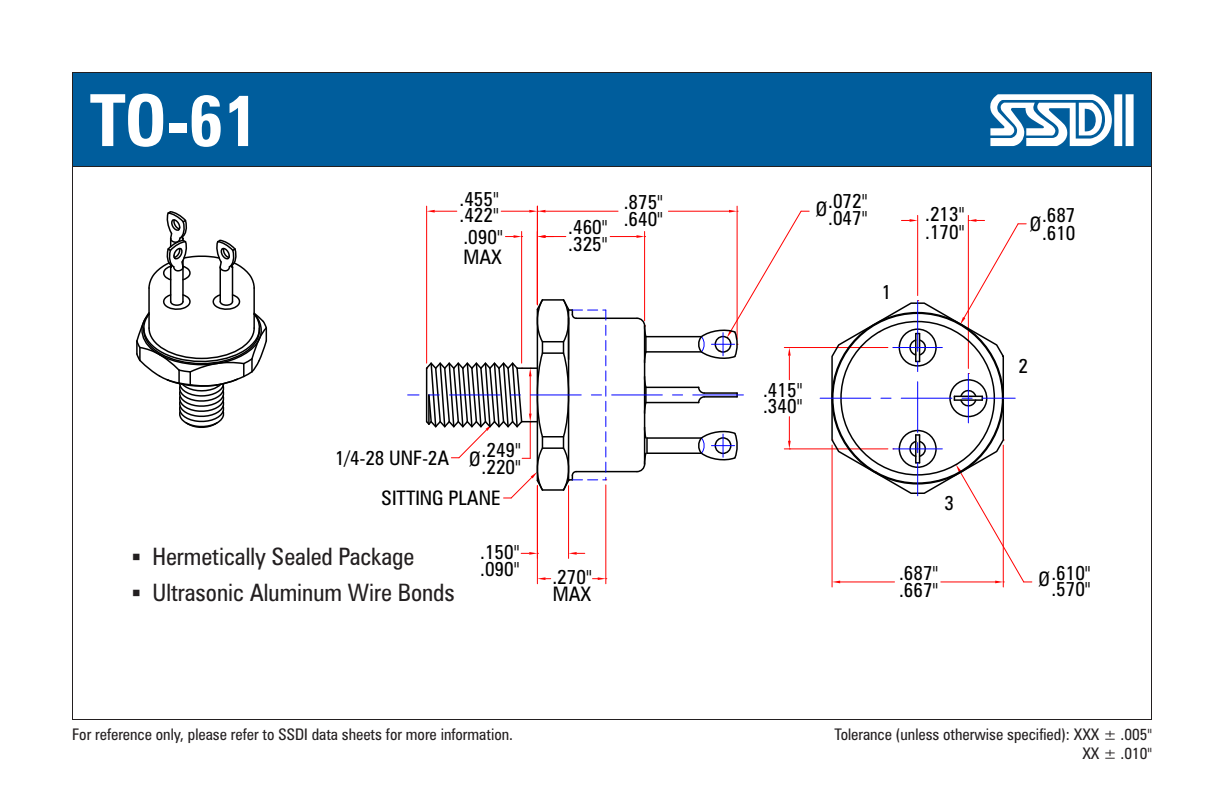
<style>
.page{position:relative;width:1224px;height:792px;background:#fff}
.page>*{position:absolute;margin:0;border:0;box-sizing:border-box;transform-origin:0 0}
.t1{font:700 condensed 72px "Zurich BT";color:#fff}
.t2{font:condensed 24px "Zurich BT";color:#231f20}
.t3{font:condensed 20px/17px "Zurich BT";color:#000}
.t4{font:condensed 16px "Zurich BT";color:#231f20}
.s1{font-family:"Century";font-stretch:normal}
</style>
<div class="page">
<div style="left:72px;top:72px;width:1080px;height:94px;background:#005d9c"></div>
<div style="left:72px;top:72px;width:1080px;height:95px;border:1px solid #231f20"></div>
<svg style="left:990px;top:94px;width:122px;height:52px"></svg>
<div style="left:1114px;top:94px;width:8px;height:52px;background:#fff"></div>
<div style="left:1126px;top:94px;width:8px;height:52px;background:#fff"></div>
<svg style="left:136px;top:211px;width:132px;height:217px"></svg>
<hr style="left:426px;top:206px;width:1px;height:157px;background:#f00">
<hr style="left:568px;top:486px;width:1px;height:72px;background:#f00">
<svg style="left:569px;top:552px;width:16px;height:3px"></svg>
<svg style="left:521px;top:552px;width:16px;height:3px"></svg>
<hr style="left:832px;top:445px;width:1px;height:142px;background:#f00">
<hr style="left:1003px;top:445px;width:1px;height:142px;background:#f00">
<hr style="left:537px;top:206px;width:1px;height:99px;background:#f00">
<hr style="left:737px;top:206px;width:1px;height:133px;background:#f00">
<hr style="left:537px;top:486px;width:1px;height:98px;background:#f00">
<hr style="left:605px;top:485px;width:1px;height:99px;background:#f00">
<svg style="left:537px;top:577px;width:14px;height:3px"></svg>
<svg style="left:593px;top:577px;width:14px;height:3px"></svg>
<hr style="left:784px;top:347px;width:104px;height:1px;background:#f00">
<hr style="left:784px;top:449px;width:104px;height:1px;background:#f00">
<hr style="left:917px;top:215px;width:1px;height:81px;background:#f00">
<hr style="left:968px;top:215px;width:1px;height:153px;background:#f00">
<svg style="left:408px;top:210px;width:401px;height:289px"></svg>
<svg style="left:820px;top:219px;width:212px;height:364px"></svg>
<p class="t1" style="left:89px;top:77px;width:172px">TO-61</p>
<p class="t3" style="left:460px;top:190px;width:41px;line-height:16.2px">.455" .422"</p>
<p class="t3" style="left:464px;top:226px;width:41px;line-height:20px">.090"<br>MAX</p>
<p class="t3" style="left:568px;top:218px;width:41px">.460" .325"</p>
<p class="t3" style="left:624px;top:193px;width:41px">.875" .640"</p>
<p class="t3" style="left:335px;top:449px;width:116px">1/4-28 UNF-2A</p>
<p class="t3" style="left:469px;top:442px;width:53px;text-align:right">Ø.249" .220"</p>
<p class="t3" style="left:382px;top:489px;width:120px">SITTING PLANE</p>
<p class="t2" style="left:132px;top:542px;width:284px"><span class="s1">▪</span> Hermetically Sealed Package</p>
<p class="t2" style="left:132px;top:578px;width:324px"><span class="s1">▪</span> Ultrasonic Aluminum Wire Bonds</p>
<p class="t3" style="left:480px;top:544px;width:41px">.150" .090"</p>
<p class="t3" style="left:552px;top:568px;width:41px">.270"<br>MAX</p>
<p class="t3" style="left:816px;top:192px;width:53px;text-align:right">Ø.072" .047"</p>
<p class="t3" style="left:882px;top:283px;width:11px">1</p>
<p class="t3" style="left:925px;top:205px;width:41px">.213" .170"</p>
<p class="t3" style="left:763px;top:381px;width:41px">.415" .340"</p>
<p class="t3" style="left:944px;top:494px;width:11px">3</p>
<p class="t3" style="left:899px;top:565px;width:41px;line-height:16.4px">.687" .667"</p>
<p class="t3" style="left:1030px;top:207px;width:47px;text-align:right">Ø.687 .610</p>
<p class="t3" style="left:1019px;top:357px;width:11px">2</p>
<p class="t3" style="left:1038px;top:565px;width:54px;line-height:15.8px;text-align:right">Ø.610" .570"</p>
<p class="t4" style="left:72px;top:725px;width:443px">For reference only, please refer to SSDI data sheets for more information.</p>
<p class="t4" style="left:835px;top:725px;width:319px">Tolerance (unless otherwise specified): XXX ± .005"</p>
<p class="t4" style="left:1082px;top:744px;width:71px">XX ± .010"</p>
</div>
